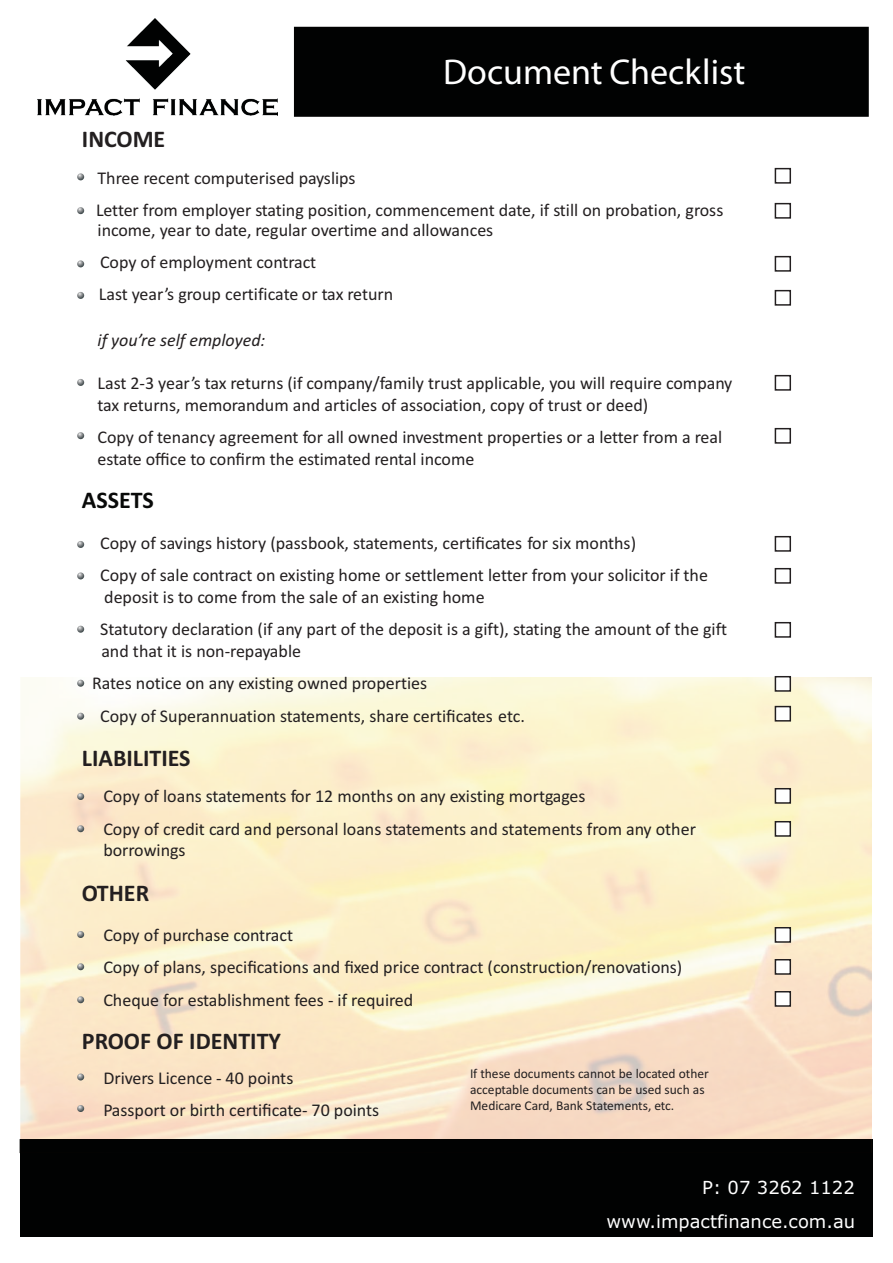
<style>
.page{position:relative;width:893px;height:1263px;background:#fff}
.page>*{position:absolute;margin:0;border:0;box-sizing:border-box;transform-origin:0 0}
.t1{font:36px "Myriad Pro";color:#fff}
.t2{font:700 24px "Calibri";color:#231f20}
.t3{font:700 24px "Calibri";color:#090a09}
.t4{font:18px/32.4px "Calibri";color:#231f20}
.t5{font:18px/33.8px "Verdana";color:#fff;text-align:right}
.t6{font:italic 18px "Calibri";color:#231f20}
.t7{font:13.5px/16.2px "Calibri";color:#231f20}
</style>
<div class="page">
<div style="left:20px;top:1139px;width:852px;height:98px;background:#010202"></div>
<div style="left:294px;top:27px;width:575px;height:90px;background:#010202;border:2px solid #010202"></div>
<img style="left:38px;top:18px;width:239px;height:97px">
<img style="left:21px;top:678px;width:851px;height:462px">
<svg style="left:77px;top:207px;width:7px;height:7px"></svg>
<svg style="left:77px;top:626px;width:7px;height:7px"></svg>
<svg style="left:77px;top:572px;width:7px;height:7px"></svg>
<svg style="left:77px;top:541px;width:7px;height:7px"></svg>
<svg style="left:77px;top:432px;width:7px;height:7px"></svg>
<svg style="left:77px;top:379px;width:7px;height:7px"></svg>
<svg style="left:77px;top:292px;width:7px;height:7px"></svg>
<svg style="left:77px;top:260px;width:7px;height:7px"></svg>
<svg style="left:77px;top:173px;width:7px;height:7px"></svg>
<svg style="left:77px;top:1105px;width:7px;height:7px"></svg>
<svg style="left:77px;top:1073px;width:7px;height:7px"></svg>
<svg style="left:77px;top:996px;width:7px;height:7px"></svg>
<svg style="left:77px;top:713px;width:7px;height:7px"></svg>
<svg style="left:77px;top:680px;width:7px;height:7px"></svg>
<svg style="left:77px;top:963px;width:7px;height:7px"></svg>
<svg style="left:77px;top:931px;width:7px;height:7px"></svg>
<svg style="left:77px;top:825px;width:7px;height:7px"></svg>
<svg style="left:77px;top:793px;width:7px;height:7px"></svg>
<div style="left:20px;top:1139px;width:851px;height:14px;background:#010202"></div>
<svg style="left:774px;top:167px;width:18px;height:840px"></svg>
<h2 class="t2" style="left:82px;top:129px;width:85px">INCOME</h2>
<h1 class="t1" style="left:443px;top:57px;width:304px">Document Checklist</h1>
<p class="t4" style="left:96px;top:163px;width:629px">Three recent computerised payslips<br>Letter from employer stating position, commencement date, if still on probation, gross</p>
<p class="t4" style="left:98px;top:215px;width:397px">income, year to date, regular overtime and allowances<br>Copy of employment contract<br>Last year’s group certificate or tax return</p>
<p class="t6" style="left:98px;top:332px;width:169px">if you’re self employed:</p>
<p class="t4" style="left:98px;top:374px;width:636px;line-height:21.6px">Last 2-3 year’s tax returns (if company/family trust applicable, you will require company tax returns, memorandum and articles of association, copy of trust or deed)</p>
<p class="t4" style="left:98px;top:428px;width:626px;line-height:21.6px">Copy of tenancy agreement for all owned investment properties or a letter from a real estate office to confirm the estimated rental income</p>
<h2 class="t3" style="left:82px;top:490px;width:73px">ASSETS</h2>
<p class="t4" style="left:100px;top:528px;width:609px">Copy of savings history (passbook, statements, certificates for six months)<br>Copy of sale contract on existing home or settlement letter from your solicitor if the</p>
<p class="t4" style="left:100px;top:582px;width:628px">deposit is to come from the sale of an existing home<br>Statutory declaration (if any part of the deposit is a gift), stating the amount of the gift</p>
<p class="t4" style="left:92px;top:636px;width:337px;text-indent:9px">and that it is non-repayable<br>Rates notice on any existing owned properties</p>
<p class="t4" style="left:100px;top:701px;width:426px">Copy of Superannuation statements, share certificates etc.</p>
<h2 class="t2" style="left:82px;top:748px;width:110px">LIABILITIES</h2>
<p class="t4" style="left:103px;top:782px;width:594px">Copy of loans statements for 12 months on any existing mortgages<br>Copy of credit card and personal loans statements and statements from any other</p>
<p class="t4" style="left:103px;top:836px;width:84px">borrowings</p>
<h2 class="t2" style="left:82px;top:883px;width:69px">OTHER</h2>
<p class="t4" style="left:103px;top:920px;width:581px">Copy of purchase contract<br>Copy of plans, specifications and fixed price contract (construction/renovations)<br>Cheque for establishment fees - if required</p>
<h2 class="t2" style="left:82px;top:1031px;width:201px">PROOF OF IDENTITY</h2>
<p class="t4" style="left:103px;top:1063px;width:277px">Drivers Licence - 40 points<br>Passport or birth certificate - 70 points</p>
<p class="t7" style="left:470px;top:1066px;width:240px">If these documents cannot be located other acceptable documents can be used such as<br>Medicare Card, Bank Statements, etc.</p>
<p class="t5" style="left:607px;top:1172px;width:250px">P: 07 3262 1122 www.impactfinance.com.au</p>
</div>
